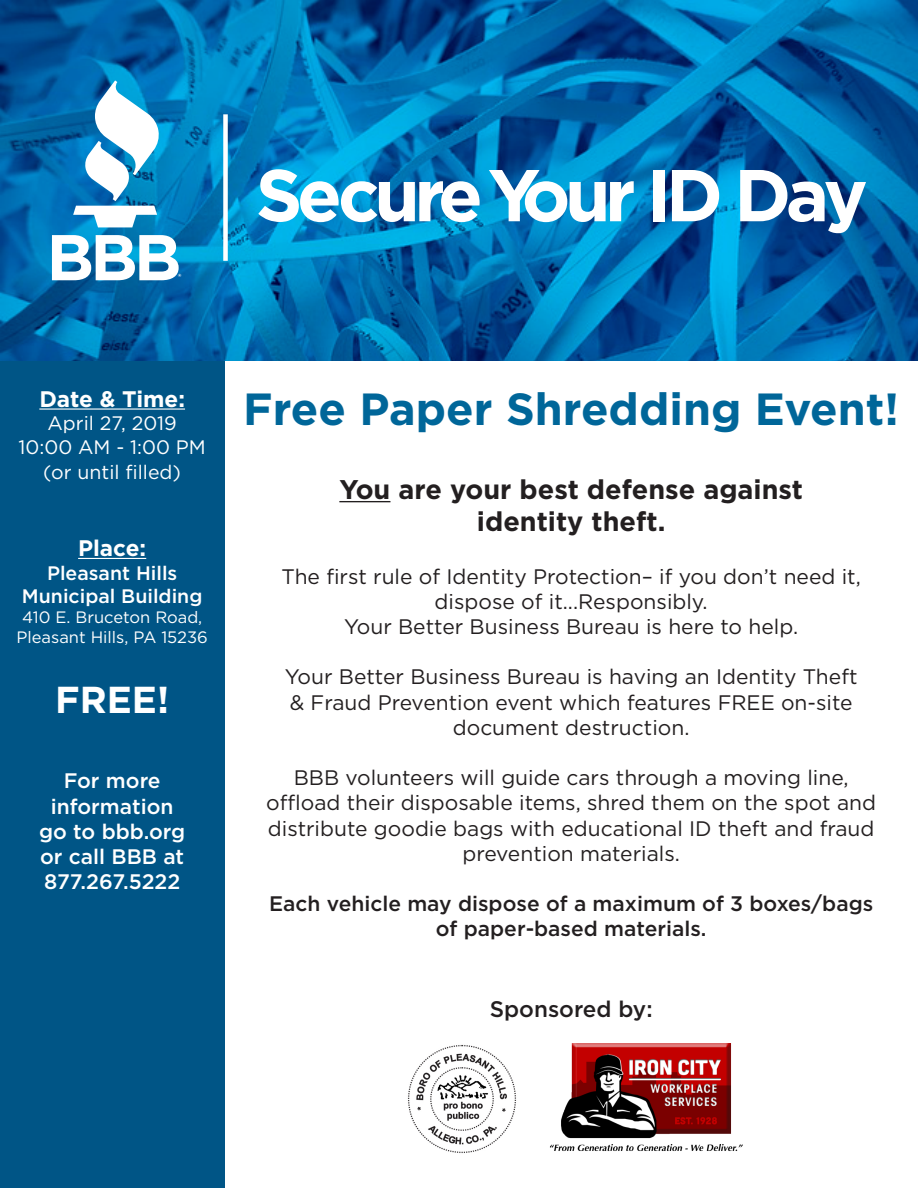
<style>
.page{position:relative;width:918px;height:1188px;background:#fff}
.page>*{position:absolute;margin:0;border:0;box-sizing:border-box;transform-origin:0 0}
.t1{font:700 45px "Gotham";color:#069}
.t2{font:700 37.5px "Gotham";color:#fff}
.t3{font:700 27px "Gotham";color:#231f20}
.t4{font:700 22.5px "Gotham";color:#fff}
.t5{font:500 22.5px "Gotham";color:#231f20}
.t6{font:21px/25.2px "Gotham";color:#231f20;text-align:center}
.t7{font:500 21px/25.2px "Gotham";color:#231f20;text-align:center}
.t8{font:500 21px/25.2px "Gotham";color:#fff;text-align:center}
.t9{font:19.5px "Gotham";color:#fff}
.t10{font:500 19.5px "Gotham";color:#fff}
.t11{font:16.5px "Gotham";color:#fff}
.t12{font:700 8.7px "Gotham";color:#fff}
</style>
<div class="page">
<div style="left:0;top:361px;width:224px;height:827px;background:#005586"></div>
<hr style="left:39px;top:408px;width:146px;height:2px;background:#fff">
<hr style="left:78px;top:558px;width:68px;height:1px;background:#fff">
<img style="left:550px;top:1043px;width:193px;height:108px">
<hr style="left:339px;top:501px;width:51px;height:1px;background:#231f20">
<svg style="left:0;top:0;width:918px;height:361px;background:#006cad"></svg>
<div style="left:223px;top:114px;width:5px;height:147px;background:#fff"></div>
<svg style="left:258px;top:169px;width:222px;height:53px"></svg>
<svg style="left:489px;top:170px;width:145px;height:52px"></svg>
<div style="left:653px;top:170px;width:12px;height:51px;background:#fff"></div>
<svg style="left:672px;top:170px;width:47px;height:51px"></svg>
<svg style="left:740px;top:170px;width:126px;height:63px"></svg>
<svg style="left:73px;top:80px;width:87px;height:147px"></svg>
<svg style="left:52px;top:235px;width:127px;height:45px"></svg>
<img style="left:408px;top:1045px;width:108px;height:108px">
<p class="t12" style="left:178px;top:271px;width:5px">®</p>
<p class="t4" style="left:39px;top:384px;width:147px">Date &amp; Time:</p>
<p class="t9" style="left:48px;top:411px;width:131px">April 27, 2019</p>
<p class="t9" style="left:19px;top:434px;width:189px">10:00 AM - 1:00 PM</p>
<p class="t9" style="left:43px;top:459px;width:139px">(or until filled)</p>
<p class="t4" style="left:78px;top:533px;width:70px">Place:</p>
<p class="t10" style="left:47px;top:560px;width:132px">Pleasant Hills</p>
<p class="t10" style="left:22px;top:583px;width:182px">Municipal Building</p>
<p class="t11" style="left:22px;top:606px;width:182px">410 E. Bruceton Road,</p>
<p class="t11" style="left:17px;top:626px;width:193px">Pleasant Hills, PA 15236</p>
<p class="t2" style="left:55px;top:675px;width:116px">FREE!</p>
<p class="t8" style="left:39px;top:768px;width:148px">For more information go to bbb.org or call BBB at<br>877.267.5222</p>
<p class="t1" style="left:243px;top:379px;width:657px">Free Paper Shredding Event!</p>
<p class="t3" style="left:339px;top:472px;width:465px">You are your best defense against</p>
<p class="t3" style="left:477px;top:504px;width:190px">identity theft.</p>
<p class="t6" style="left:282px;top:563px;width:581px">The first rule of Identity Protection– if you don’t need it, dispose of it...Responsibly.</p>
<p class="t6" style="left:344px;top:613px;width:456px">Your Better Business Bureau is here to help.</p>
<p class="t6" style="left:285px;top:664px;width:574px">Your Better Business Bureau is having an Identity Theft &amp; Fraud Prevention event which features FREE on-site document destruction.</p>
<p class="t6" style="left:266px;top:765px;width:611px">BBB volunteers will guide cars through a moving line, offload their disposable items, shred them on the spot and distribute goodie bags with educational ID theft and fraud prevention materials.</p>
<p class="t7" style="left:269px;top:891px;width:606px">Each vehicle may dispose of a maximum of 3 boxes/bags of paper-based materials.</p>
<p class="t5" style="left:490px;top:995px;width:164px">Sponsored by:</p>
</div>
